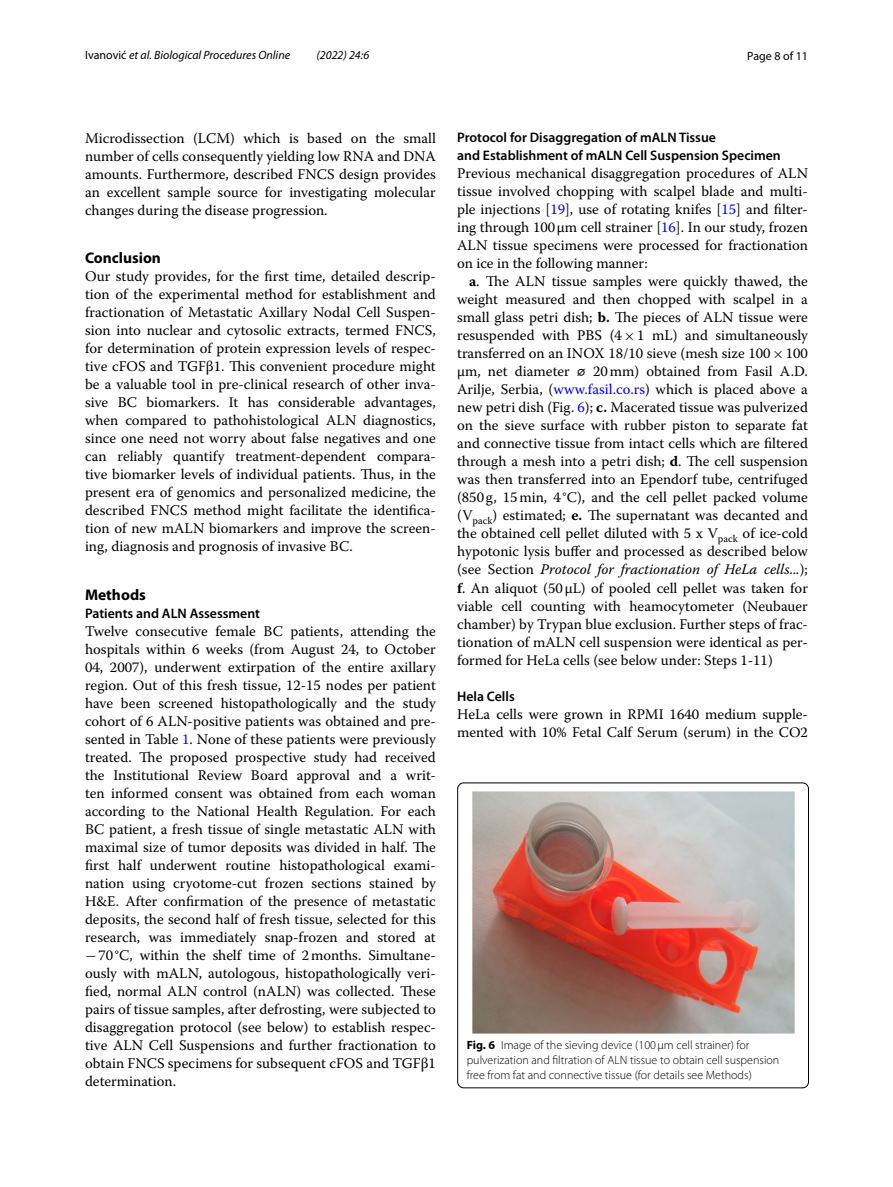
<style>
.page{position:relative;width:893px;height:1187px;background:#fff}
.page>*{position:absolute;margin:0;border:0;box-sizing:border-box;transform-origin:0 0}
.t1{font:700 15.45px "Myriad Pro";color:#000}
.t2{font:14.7px/18px "Warnock Pro";color:#000;text-align:justify}
.t3{font:600 13.8px/18px "Myriad Pro";color:#000}
.t4{font:300 12px/15px "Myriad Pro";color:#000}
.t5{font:italic 12px "Myriad Pro";color:#000}
.t6{font:12px "Myriad Pro";color:#000}
.s1{font-style:normal}
.s2{color:#00f}
.s3{font-family:"MTSY"}
.s4{font-weight:700}
.s5{font-family:"STIX Math"}
.s6{font-style:italic}
</style>
<div class="page">
<img style="left:472px;top:791px;width:322px;height:242px">
<div style="left:457px;top:782px;width:352px;height:305px;border:1px solid #000;border-radius:6px"></div>
<p class="t5" style="left:85px;top:48px;width:207px"><span class="s1">Ivanović</span> et al. Biological Procedures Online</p>
<p class="t5" style="left:316px;top:48px;width:54px">(2022) 24:6</p>
<p class="t6" style="left:747px;top:48px;width:62px">Page 8 of 11</p>
<p class="t2" style="left:85px;top:128px;width:352px">Microdissection (LCM) which is based on the small number of cells consequently yielding low RNA and DNA amounts. Furthermore, described FNCS design provides an excellent sample source for investigating molecular changes during the disease progression.</p>
<p class="t1" style="left:85px;top:248px;width:77px">Conclusion</p>
<p class="t2" style="left:85px;top:267px;width:352px">Our study provides, for the first time, detailed descrip&shy;tion of the experimental method for establishment and fractionation of Metastatic Axillary Nodal Cell Suspen&shy;sion into nuclear and cytosolic extracts, termed FNCS, for determination of protein expression levels of respec&shy;tive cFOS and TGFβ1. This convenient procedure might be a valuable tool in pre-clinical research of other inva&shy;sive BC biomarkers. It has considerable advantages, when compared to pathohistological ALN diagnostics, since one need not worry about false negatives and one can reliably quantify treatment-dependent compara&shy;tive biomarker levels of individual patients. Thus, in the present era of genomics and personalized medicine, the described FNCS method might facilitate the identifica&shy;tion of new mALN biomarkers and improve the screen&shy;ing, diagnosis and prognosis of invasive BC.</p>
<p class="t1" style="left:85px;top:584px;width:62px">Methods</p>
<p class="t3" style="left:85px;top:604px;width:177px">Patients and ALN Assessment</p>
<p class="t2" style="left:85px;top:622px;width:352px">Twelve consecutive female BC patients, attending the hospitals within 6 weeks (from August 24, to October 04, 2007), underwent extirpation of the entire axillary region. Out of this fresh tissue, 12-15 nodes per patient have been screened histopathologically and the study cohort of 6 ALN-positive patients was obtained and pre&shy;sented in Table <span class="s2">1</span>. None of these patients were previously treated. The proposed prospective study had received the Institutional Review Board approval and a writ&shy;ten informed consent was obtained from each woman according to the National Health Regulation. For each BC patient, a fresh tissue of single metastatic ALN with maximal size of tumor deposits was divided in half. The first half underwent routine histopathological exami&shy;nation using cryotome-cut frozen sections stained by H&amp;E. After confirmation of the presence of metastatic deposits, the second half of fresh tissue, selected for this research, was immediately snap-frozen and stored at <span class="s3">−</span>70°C, within the shelf time of 2months. Simultane&shy;ously with mALN, autologous, histopathologically veri&shy;fied, normal ALN control (nALN) was collected. These pairs of tissue samples, after defrosting, were subjected to disaggregation protocol (see below) to establish respec&shy;tive ALN Cell Suspensions and further fractionation to obtain FNCS specimens for subsequent cFOS and TGFβ1 determination.</p>
<p class="t3" style="left:457px;top:128px;width:325px">Protocol for Disaggregation of mALN Tissue<br>and Establishment of mALN Cell Suspension Specimen</p>
<p class="t2" style="left:457px;top:164px;width:352px">Previous mechanical disaggregation procedures of ALN tissue involved chopping with scalpel blade and multi&shy;ple injections [<span class="s2">19</span>], use of rotating knifes [<span class="s2">15</span>] and filter&shy;ing through 100μm cell strainer [<span class="s2">16</span>]. In our study, frozen ALN tissue specimens were processed for fractionation on ice in the following manner:</p>
<p class="t2" style="left:457px;top:272px;width:352px;text-indent:12px"><span class="s4">a</span>. The ALN tissue samples were quickly thawed, the weight measured and then chopped with scalpel in a small glass petri dish; <span class="s4">b.</span> The pieces of ALN tissue were resuspended with PBS (4<span class="s3">×</span>1 mL) and simultaneously transferred on an INOX 18/10 sieve (mesh size 100<span class="s3">×</span>100 μm, net diameter <span class="s5">⌀</span> 20mm) obtained from Fasil A.D.<br>Arilje, Serbia, (<span class="s2">www.fasil.co.rs</span>) which is placed above a new petri dish (Fig. <span class="s2">6</span>); <span class="s4">c.</span> Macerated tissue was pulverized on the sieve surface with rubber piston to separate fat and connective tissue from intact cells which are filtered through a mesh into a petri dish; <span class="s4">d</span>. The cell suspension was then transferred into an Ependorf tube, centrifuged (850g, 15min, 4°C), and the cell pellet packed volume (V<sub>pack</sub>) estimated; <span class="s4">e.</span> The supernatant was decanted and the obtained cell pellet diluted with 5 x V<sub>pack</sub> of ice-cold hypotonic lysis buffer and processed as described below (see Section <span class="s6">Protocol for fractionation of HeLa cells...</span>); <span class="s4">f</span>. An aliquot (50μL) of pooled cell pellet was taken for viable cell counting with heamocytometer (Neubauer chamber) by Trypan blue exclusion. Further steps of frac&shy;tionation of mALN cell suspension were identical as per&shy;formed for HeLa cells (see below under: Steps 1-11)</p>
<p class="t3" style="left:457px;top:686px;width:59px">Hela Cells</p>
<p class="t2" style="left:457px;top:704px;width:352px">HeLa cells were grown in RPMI 1640 medium supple&shy;mented with 10% Fetal Calf Serum (serum) in the CO2</p>
<p class="t4" style="left:467px;top:1037px;width:314px"><span class="s4">Fig. 6</span> Image of the sieving device (100μm cell strainer) for pulverization and filtration of ALN tissue to obtain cell suspension free from fat and connective tissue (for details see Methods)</p>
</div>
